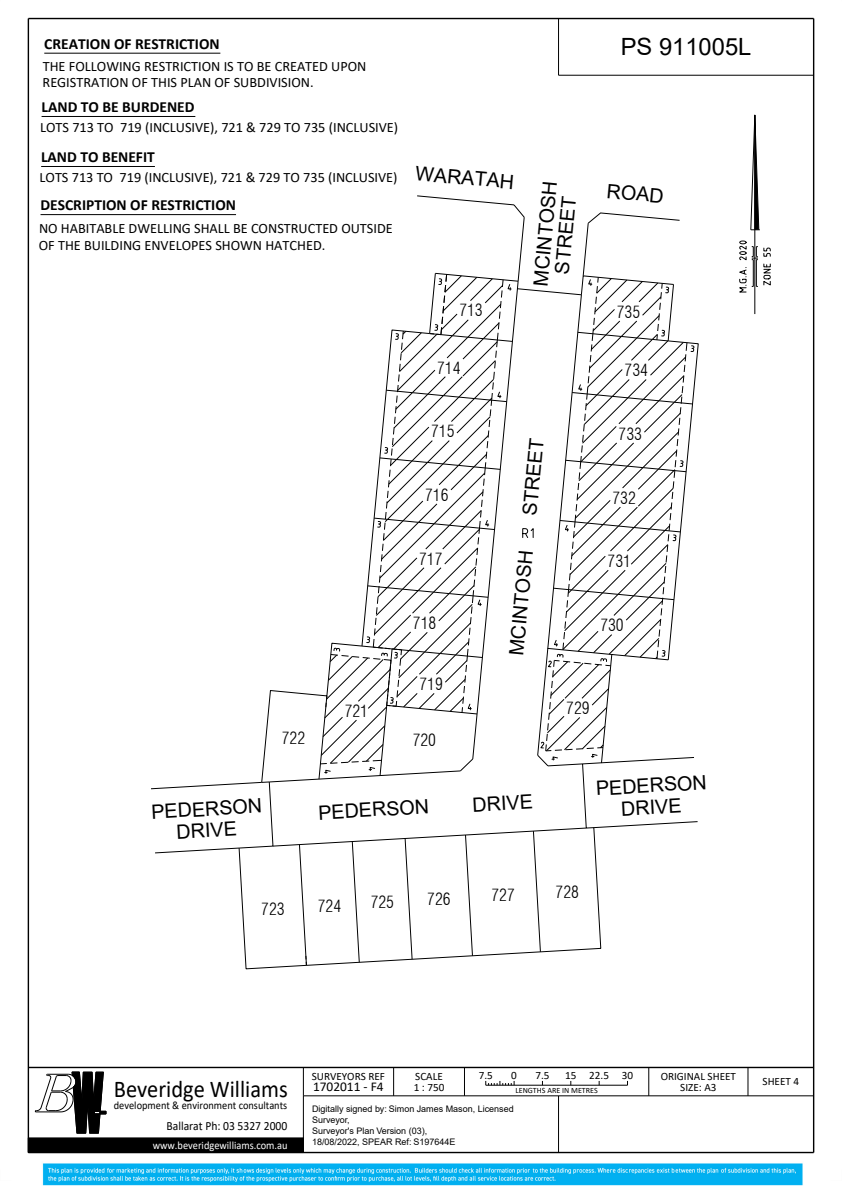
<style>
.page{position:relative;width:842px;height:1191px;background:#fff}
.page>*{position:absolute;margin:0;border:0;box-sizing:border-box;transform-origin:0 0}
.t1{font:24.1px "Calibri";color:#000;scale:.93 1}
.t2{font:23.8px "Arial";color:#000}
.t3{font:19.8px/20.2px "Arial";color:#000;text-align:center}
.t4{font:300 condensed 16.7px "Swiss 721 BT";color:#000}
.t5{font:700 15.5px "Calibri";color:#000}
.t6{font:14.3px "Calibri";color:#000}
.t7{font:13.4px "Calibri";color:#000}
.t8{font:12.5px "Calibri";color:#000;scale:.93 1}
.t9{font:11.2px/11.2px "Calibri";color:#000}
.t10{font:11.2px "Calibri";color:#000;scale:.93 1}
.t11{font:11.2px "Calibri";color:#fff;scale:.93 1}
.t12{font:9px/10.8px "Arial";color:#000}
.t13{font:8px "Calibri";color:#000}
</style>
<div class="page">
<div style="left:28px;top:1138px;width:275px;height:15px;background:#000"></div>
<hr style="left:303px;top:1096px;width:1px;height:57px;background:#000">
<hr style="left:28px;top:1152px;width:786px;height:1px;background:#000">
<hr style="left:28px;top:19px;width:1px;height:1134px;background:#000">
<svg style="left:35px;top:1071px;width:72px;height:63px"></svg>
<hr style="left:303px;top:1095px;width:256px;height:1px;background:#000">
<hr style="left:559px;top:75px;width:255px;height:1px;background:#000">
<hr style="left:558px;top:19px;width:1px;height:56px;background:#000">
<hr style="left:28px;top:18px;width:786px;height:1px;background:#000">
<hr style="left:813px;top:19px;width:1px;height:1134px;background:#000">
<svg style="left:393px;top:1068px;width:1px;height:28px"></svg>
<svg style="left:485px;top:1081px;width:30px;height:4px"></svg>
<hr style="left:486px;top:1085px;width:142px;height:1px;background:#000">
<svg style="left:464px;top:1068px;width:1px;height:28px"></svg>
<svg style="left:558px;top:1067px;width:257px;height:87px"></svg>
<svg style="left:303px;top:1068px;width:1px;height:28px"></svg>
<hr style="left:28px;top:1067px;width:786px;height:1px;background:#000">
<svg style="left:150px;top:195px;width:549px;height:775px"></svg>
<svg style="left:737px;top:74px;width:36px;height:240px"></svg>
<hr style="left:41px;top:214px;width:195px;height:1px;background:#000">
<hr style="left:41px;top:166px;width:114px;height:1px;background:#000">
<hr style="left:42px;top:116px;width:153px;height:1px;background:#000">
<hr style="left:44px;top:53px;width:176px;height:1px;background:#000">
<img style="left:42px;top:1163px;width:761px;height:23px">
<p class="t5" style="left:44px;top:38px;width:177px">ETGCVMRP RH TGUVTMEVMRP</p>
<p class="t6" style="left:43px;top:60px;width:325px">VJG HRNNRYLPI TGUVTLEVLRP LU VR DG ETGCVGF WSRP</p>
<p class="t6" style="left:43px;top:77px;width:273px">TGILUVTCVLRP RH VJLU SNCP RH UWDFLXLULRP.</p>
<p class="t5" style="left:42px;top:101px;width:154px">NCPF VR DG DWTFGPGF</p>
<p class="t6" style="left:40px;top:122px;width:360px">NRVU 813 VR 81A (LPENWULXG), 821 &amp; 82A VR 835 (LPENWULXG)</p>
<p class="t5" style="left:41px;top:151px;width:115px">NCPF VR DGPGHMV</p>
<p class="t5" style="left:41px;top:199px;width:197px">FGUETMSVMRP RH TGUVTMEVMRP</p>
<p class="t6" style="left:40px;top:172px;width:360px">NRVU 813 VR 81A (LPENWULXG), 821 &amp; 82A VR 835 (LPENWULXG)</p>
<p class="t6" style="left:39px;top:223px;width:355px">PR JCDLVCDNG FYGNNLPI UJCNN DG ERPUVTWEVGF RWVULFG</p>
<p class="t6" style="left:39px;top:240px;width:288px">RH VJG DWLNFLPI GPXGNRSGU UJRYP JCVEJGF.</p>
<h2 class="t2" style="left:621px;top:33px;width:132px">PS 911005L</h2>
<h3 class="t3" style="left:416px;top:163px;width:100px;rotate:5deg">WARATAH</h3>
<h3 class="t3" style="left:531px;top:285px;width:107px;rotate:-85deg">MCINTOSH<br>STREET</h3>
<h3 class="t3" style="left:608px;top:181px;width:59px;rotate:5deg">ROAD</h3>
<p class="t4" style="left:459px;top:301px;width:25px">713</p>
<p class="t4" style="left:617px;top:302px;width:25px">735</p>
<p class="t4" style="left:437px;top:358px;width:25px">714</p>
<p class="t4" style="left:625px;top:361px;width:25px">734</p>
<p class="t4" style="left:282px;top:728px;width:25px">722</p>
<p class="t4" style="left:345px;top:701px;width:25px">721</p>
<p class="t4" style="left:431px;top:422px;width:25px">715</p>
<p class="t4" style="left:425px;top:485px;width:25px">716</p>
<p class="t4" style="left:419px;top:549px;width:25px">717</p>
<p class="t4" style="left:413px;top:613px;width:25px">718</p>
<p class="t4" style="left:419px;top:674px;width:25px">719</p>
<p class="t4" style="left:413px;top:731px;width:25px">720</p>
<h3 class="t3" style="left:520px;top:515px;width:80px;rotate:-85deg">STREET</h3>
<h3 class="t3" style="left:507px;top:655px;width:107px;rotate:-85deg">MCINTOSH</h3>
<p class="t4" style="left:619px;top:424px;width:25px">733</p>
<p class="t4" style="left:612px;top:488px;width:25px">732</p>
<p class="t4" style="left:608px;top:551px;width:25px">731</p>
<p class="t4" style="left:600px;top:616px;width:25px">730</p>
<p class="t4" style="left:566px;top:698px;width:25px">729</p>
<h3 class="t3" style="left:595px;top:778px;width:112px;rotate:-3deg">PEDERSON</h3>
<h3 class="t3" style="left:318px;top:802px;width:112px;rotate:-3deg">PEDERSON</h3>
<h3 class="t3" style="left:472px;top:795px;width:62px;rotate:-3deg">DRIVE</h3>
<h3 class="t3" style="left:151px;top:802px;width:112px;rotate:-3deg">PEDERSON</h3>
<h3 class="t3" style="left:621px;top:799px;width:62px;rotate:-3deg">DRIVE</h3>
<h3 class="t3" style="left:176px;top:822px;width:62px;rotate:-3deg">DRIVE</h3>
<p class="t4" style="left:261px;top:899px;width:25px">723</p>
<p class="t4" style="left:318px;top:896px;width:25px">724</p>
<p class="t4" style="left:371px;top:893px;width:25px">725</p>
<p class="t4" style="left:427px;top:890px;width:25px">726</p>
<p class="t4" style="left:491px;top:886px;width:25px">727</p>
<p class="t4" style="left:556px;top:882px;width:25px">728</p>
<h1 class="t1" style="left:114px;top:1079px;width:189px">Dgxgtlfig Ylnnlcou</h1>
<p class="t10" style="left:114px;top:1101px;width:188px">fgxgnrsogpv &amp; gpxltrpogpv erpuwnvcpvu</p>
<p class="t11" style="left:153px;top:1141px;width:146px">yyy.dgxgtlfigylnnlcou.ero.cw</p>
<p class="t8" style="left:166px;top:1121px;width:131px">Dcnnctcv SkB 03 5328 2000</p>
<p class="t9" style="left:312px;top:1071px;width:75px">UWTXGaRTU TGH</p>
<p class="t7" style="left:313px;top:1082px;width:72px">1802011 - H4</p>
<p class="t9" style="left:479px;top:1071px;width:16px">8.5</p>
<p class="t9" style="left:511px;top:1071px;width:7px">0</p>
<p class="t9" style="left:535px;top:1071px;width:16px">8.5</p>
<p class="t9" style="left:565px;top:1071px;width:70px">15 22.5 30</p>
<p class="t13" style="left:515px;top:1088px;width:84px">NGPIVJU CTG LP OGVTGU</p>
<p class="t9" style="left:414px;top:1071px;width:32px">UECNG<br>1 B 850</p>
<p class="t9" style="left:763px;top:1077px;width:38px">UJGGV 4</p>
<p class="t9" style="left:661px;top:1072px;width:77px">RTLILPCN UJGGV</p>
<p class="t9" style="left:680px;top:1082px;width:38px">ULbGB C3</p>
<p class="t12" style="left:312px;top:1103px;width:203px">Digitally signed by: Simon James Mason, Licensed<br>Surveyor,<br>Surveyor's Plan Version (03),<br>18/08/2022, SPEAR Ref: S197644E</p>
<p class="t9" style="left:361px;top:1131px;width:142px">XGTULRP 03, FCVGB19/09/2022</p>
</div>
